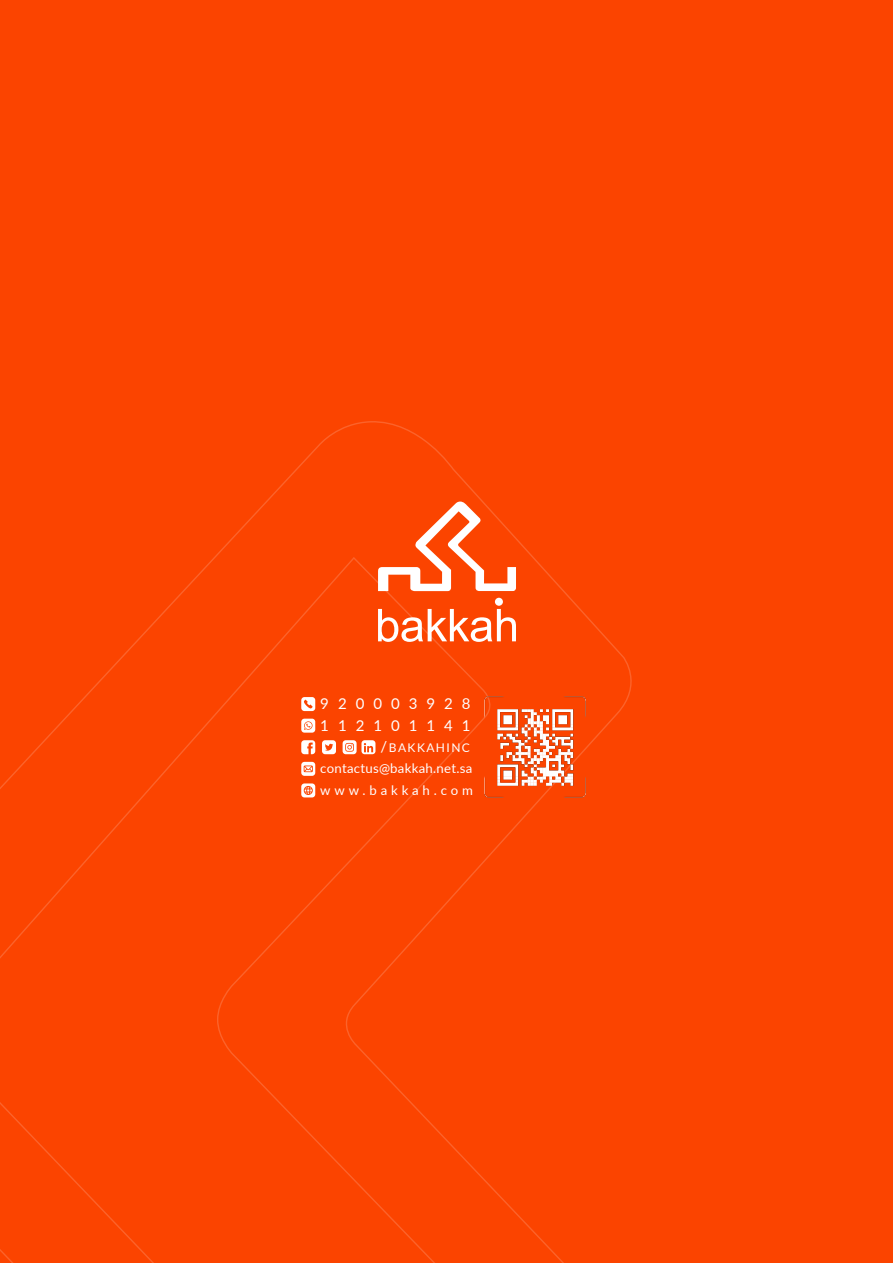
<style>
.page{position:relative;width:893px;height:1263px;background:#fff}
.page>*{position:absolute;margin:0;border:0;box-sizing:border-box;transform-origin:0 0}
.t1{font:15px "Lato";letter-spacing:.6em;color:#fff}
.t2{font:13.2px "Lato";letter-spacing:.02em;color:#fff}
.t3{font:13.2px "Lato";letter-spacing:.29em;color:#fff}
.t4{font:12px "Lato";letter-spacing:.12em;color:#fff}
.s1{font-size:15px}
</style>
<div class="page">
<div style="left:1px;top:0;width:892px;height:1263px;background:#fb4400"></div>
<svg style="left:1px;top:421px;width:631px;height:842px"></svg>
<svg style="left:378px;top:501px;width:138px;height:90px"></svg>
<div style="left:495px;top:598px;width:8px;height:8px;background:#fff;border-radius:50%"></div>
<svg style="left:378px;top:609px;width:138px;height:33px"></svg>
<img style="left:480px;top:680px;width:113px;height:134px">
<svg style="left:301px;top:740px;width:14px;height:14px"></svg>
<svg style="left:322px;top:740px;width:14px;height:14px"></svg>
<svg style="left:301px;top:719px;width:14px;height:14px"></svg>
<svg style="left:343px;top:740px;width:32px;height:14px"></svg>
<svg style="left:301px;top:697px;width:14px;height:14px"></svg>
<svg style="left:301px;top:783px;width:14px;height:14px"></svg>
<svg style="left:301px;top:762px;width:14px;height:14px"></svg>
<p class="t1" style="left:320px;top:693px;width:152px">920003928</p>
<p class="t1" style="left:320px;top:714px;width:152px">112101141</p>
<p class="t4" style="left:380px;top:739px;width:91px"><span class="s1">/</span>BAKKAHINC</p>
<p class="t2" style="left:320px;top:759px;width:153px">contactus@bakkah.net.sa</p>
<p class="t3" style="left:320px;top:781px;width:154px">www.bakkah.com</p>
</div>
